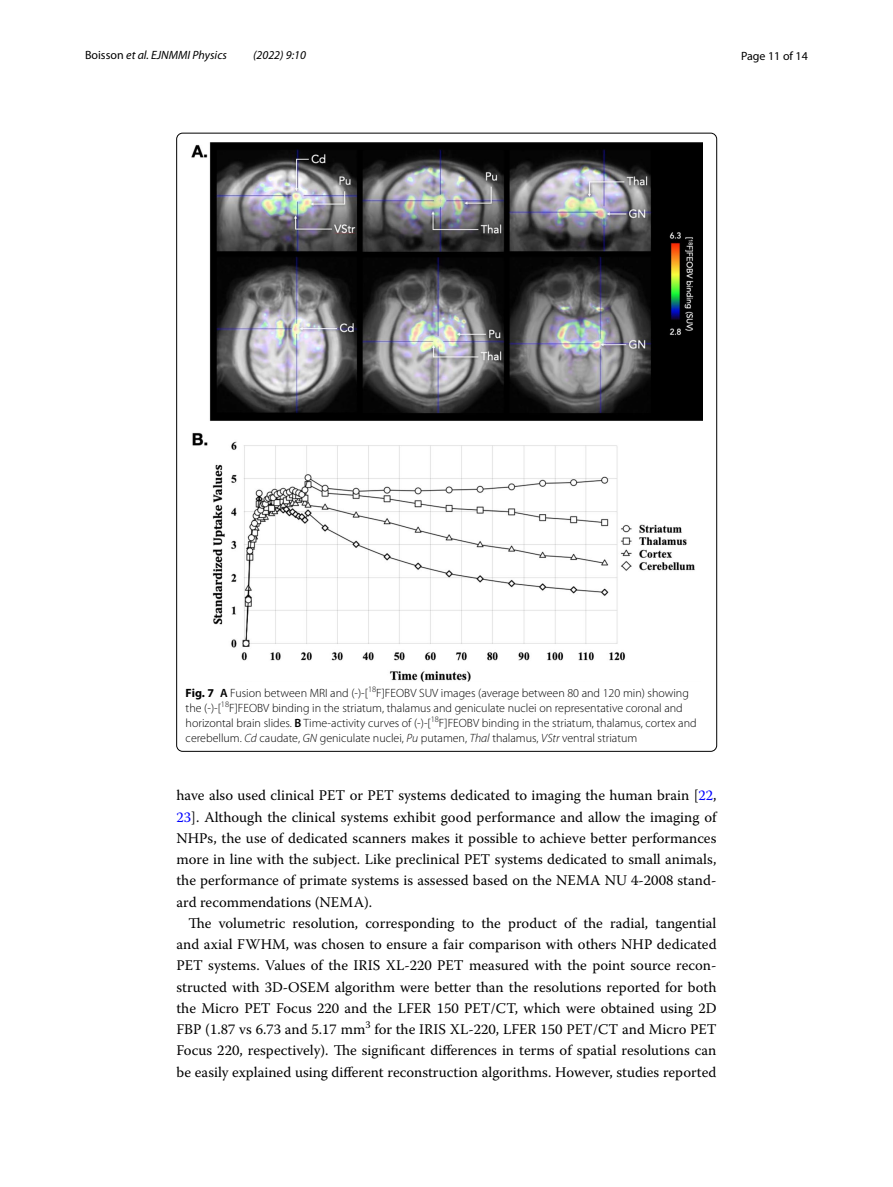
<style>
.page{position:relative;width:893px;height:1187px;background:#fff}
.page>*{position:absolute;margin:0;border:0;box-sizing:border-box;transform-origin:0 0}
.t1{font:14.7px/21.3px "Warnock Pro";color:#000;text-align:justify}
.t2{font:300 12px/15px "Myriad Pro";color:#000}
.t3{font:italic 12px "Myriad Pro";color:#000}
.t4{font:12px "Myriad Pro";color:#000}
.s1{font-style:normal}
.s2{font-weight:700}
.s3{font-weight:600}
.s4{font-style:italic}
.s5{color:#00f}
</style>
<div class="page">
<img style="left:191px;top:142px;width:511px;height:539px">
<p class="t3" style="left:85px;top:48px;width:143px"><span class="s1">Boisson</span> et al. EJNMMI Physics</p>
<p class="t3" style="left:253px;top:48px;width:54px">(2022) 9:10</p>
<p class="t4" style="left:741px;top:48px;width:68px">Page 11 of 14</p>
<p class="t2" style="left:186px;top:685px;width:512px"><span class="s2">Fig. 7</span> <span class="s3">A</span> Fusion between MRI and (-)-[<sup>18</sup>F]FEOBV SUV images (average between 80 and 120 min) showing the (-)-[<sup>18</sup>F]FEOBV binding in the striatum, thalamus and geniculate nuclei on representative coronal and horizontal brain slides. <span class="s3">B</span> Time-activity curves of (-)-[<sup>18</sup>F]FEOBV binding in the striatum, thalamus, cortex and cerebellum. <span class="s4">Cd</span> caudate, <span class="s4">GN</span> geniculate nuclei, <span class="s4">Pu</span> putamen, <span class="s4">Thal</span> thalamus, <span class="s4">VStr</span> ventral striatum</p>
<p class="t1" style="left:176px;top:784px;width:542px">have also used clinical PET or PET systems dedicated to imaging the human brain [<span class="s5">22</span>, <span class="s5">23</span>]. Although the clinical systems exhibit good performance and allow the imaging of NHPs, the use of dedicated scanners makes it possible to achieve better performances more in line with the subject. Like preclinical PET systems dedicated to small animals, the performance of primate systems is assessed based on the NEMA NU 4-2008 stand&shy;ard recommendations (NEMA).</p>
<p class="t1" style="left:176px;top:912px;width:542px;text-indent:12px">The volumetric resolution, corresponding to the product of the radial, tangential and axial FWHM, was chosen to ensure a fair comparison with others NHP dedicated PET systems. Values of the IRIS XL-220 PET measured with the point source recon&shy;structed with 3D-OSEM algorithm were better than the resolutions reported for both the Micro PET Focus 220 and the LFER 150 PET/CT, which were obtained using 2D FBP (1.87 vs 6.73 and 5.17 mm<sup>3</sup> for the IRIS XL-220, LFER 150 PET/CT and Micro PET Focus 220, respectively). The significant differences in terms of spatial resolutions can be easily explained using different reconstruction algorithms. However, studies reported</p>
</div>
